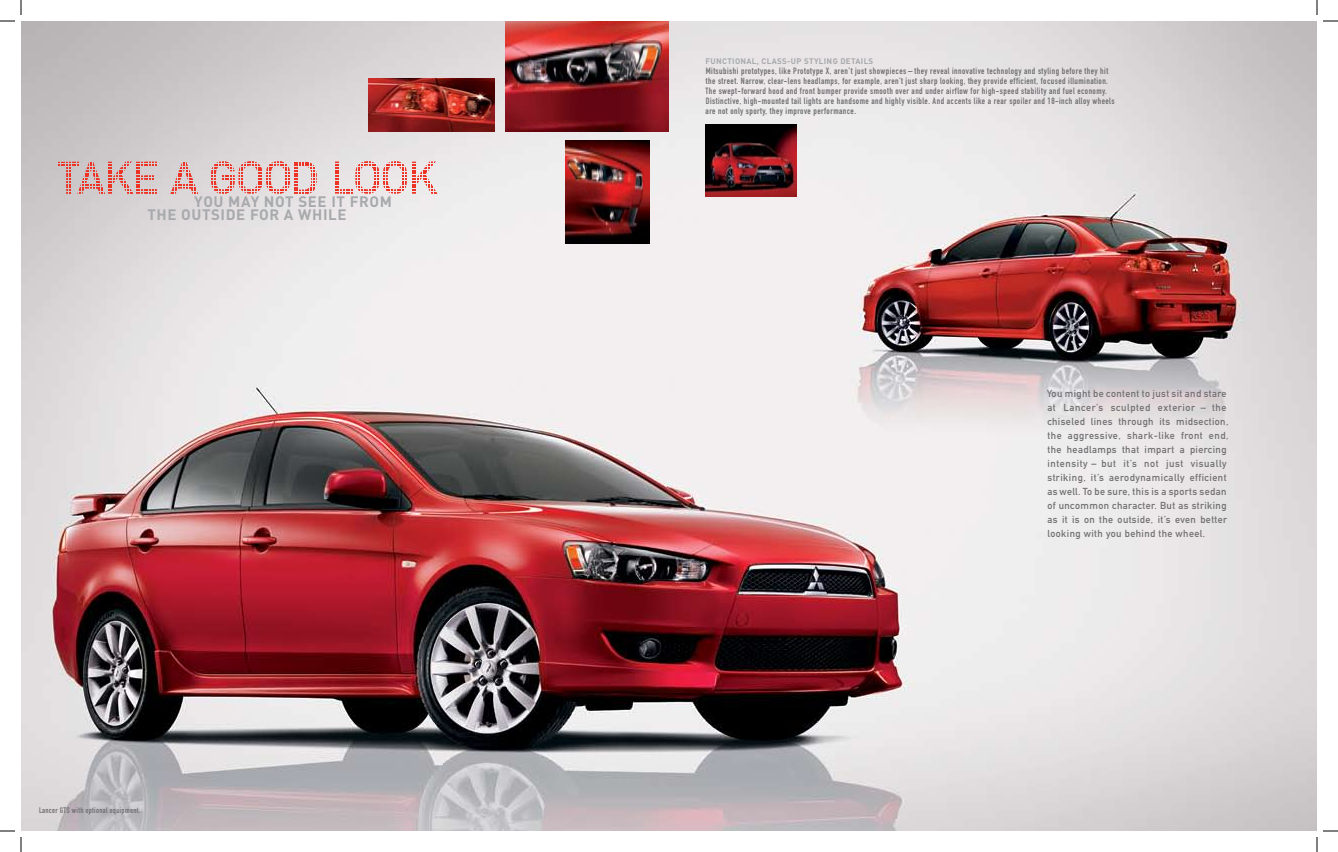
<style>
.page{position:relative;width:1338px;height:852px;background:#fff}
.page>*{position:absolute;margin:0;border:0;box-sizing:border-box;transform-origin:0 0}
.t1{font:700 15px/13px "DIN";letter-spacing:.04em;color:#a7a9ac}
.t2{font:10px/14px "DIN Mittelschrift";letter-spacing:.04em;color:#717073}
.t3{font:9px/10px "DIN Engschrift Alternate";letter-spacing:.05em;color:#717073}
.t4{font:700 8px "DIN";letter-spacing:.04em;color:#a7a9ac}
.t5{font:8px "DIN Engschrift";letter-spacing:.04em;color:#717073}
</style>
<div class="page">
<img style="left:21px;top:21px;width:1296px;height:810px">
<img style="left:369px;top:78px;width:126px;height:54px">
<img style="left:506px;top:21px;width:163px;height:111px">
<img style="left:566px;top:140px;width:84px;height:104px">
<svg style="left:335px;top:161px;width:102px;height:33px;background:#eabebc"></svg>
<svg style="left:211px;top:161px;width:106px;height:33px;background:#e3b3b0"></svg>
<svg style="left:58px;top:162px;width:99px;height:32px;background:#d6a7a5"></svg>
<svg style="left:170px;top:162px;width:28px;height:32px"></svg>
<img style="left:706px;top:125px;width:90px;height:72px">
<svg style="left:0;top:0;width:22px;height:22px"></svg>
<svg style="left:0;top:830px;width:22px;height:22px"></svg>
<svg style="left:1316px;top:0;width:22px;height:22px"></svg>
<svg style="left:1316px;top:830px;width:22px;height:22px"></svg>
<h1 class="t1" style="left:147px;top:195px;width:246px;text-indent:47px">YOU MAY NOT SEE IT FROM<br>THE OUTSIDE FOR A WHILE</h1>
<p class="t5" style="left:39px;top:806px;width:103px">Lancer GTS with optional equipment.</p>
<p class="t4" style="left:706px;top:56px;width:28px">FUN CTIONAL</p>
<p class="t4" style="left:757px;top:56px;width:11px">, CLASS</p>
<p class="t4" style="left:787px;top:56px;width:28px">-UP STYLIN</p>
<p class="t4" style="left:833px;top:56px;width:19px">G DETAILS</p>
<p class="t3" style="left:705px;top:66px;width:411px">Mitsubishi prototypes, like Prototype X, aren’t just showpieces – they reveal innovative technology and styling before they hit the street. Narrow, clear-lens headlamps, for example, aren’t just sharp looking, they provide efficient, focused illumination.<br>The swept-forward hood and front bumper provide smooth over and under airflow for high-speed stability and fuel economy.<br>Distinctive, high-mounted tail lights are handsome and highly visible. And accents like a rear spoiler and 18-inch alloy wheels are not only sporty, they improve performance.</p>
<p class="t2" style="left:1047px;top:386px;width:183px">You might be content to just sit and stare at Lancer’s sculpted exterior – the chiseled lines through its midsection, the aggressive, shark-like front end, the headlamps that impart a piercing intensity – but it’s not just visually striking, it’s aerodynamically efficient as well. To be sure, this is a sports sedan of uncommon character. But as striking as it is on the outside, it’s even better looking with you behind the wheel.</p>
</div>
